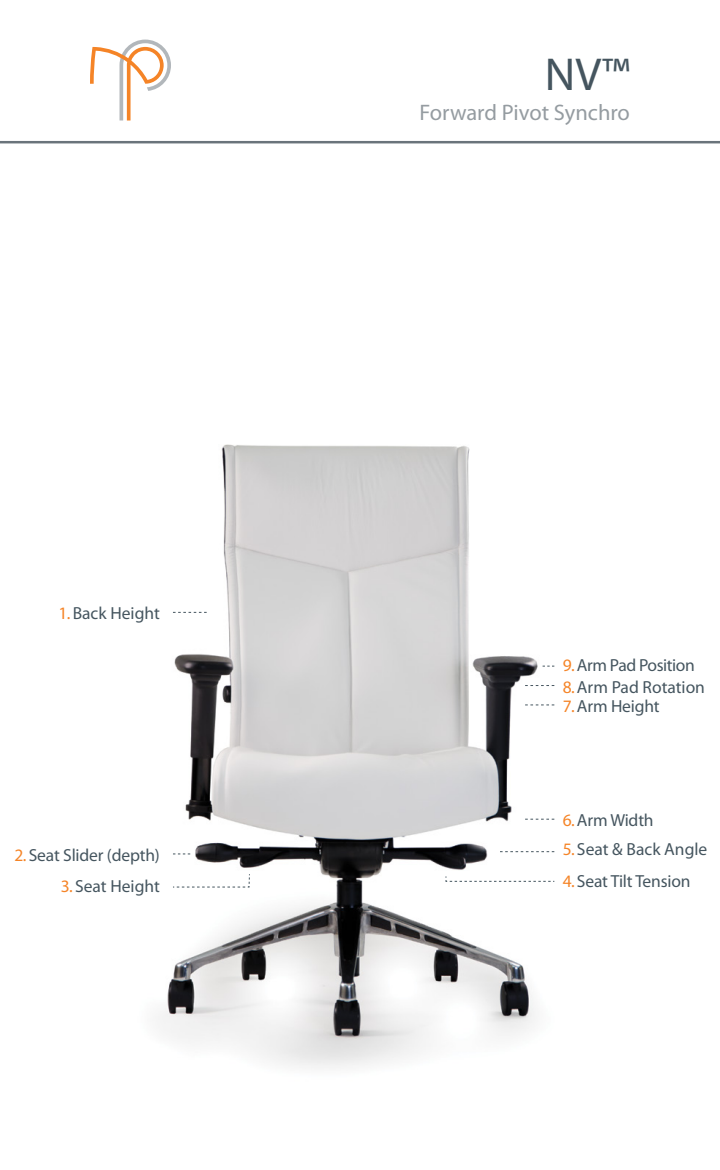
<style>
.page{position:relative;width:720px;height:1170px;background:#fff}
.page>*{position:absolute;margin:0;border:0;box-sizing:border-box;transform-origin:0 0}
.t1{font:46.25px "Myriad Pro";color:#45555f}
.t2{font:22.5px "Myriad Pro";color:#959ca1}
.OL{font:17.5px "Myriad Pro";letter-spacing:-.01em;color:#45555f}
.s1{color:#f58427}
</style>
<div class="page">
<hr style="left:0;top:141px;width:720px;height:2px;background:#6a747b">
<svg style="left:90px;top:40px;width:81px;height:81px"></svg>
<img style="left:158px;top:444px;width:397px;height:624px">
<svg style="left:445px;top:876px;width:110px;height:6px"></svg>
<svg style="left:525px;top:819px;width:29px;height:1px"></svg>
<svg style="left:525px;top:705px;width:29px;height:1px"></svg>
<svg style="left:500px;top:851px;width:54px;height:1px"></svg>
<svg style="left:525px;top:685px;width:29px;height:1px"></svg>
<svg style="left:173px;top:612px;width:34px;height:1px"></svg>
<svg style="left:172px;top:874px;width:78px;height:14px"></svg>
<svg style="left:173px;top:854px;width:17px;height:1px"></svg>
<p class="OL" style="left:59px;top:602px;width:103px"><span class="s1">1.</span> Back Height</p>
<p class="OL" style="left:15px;top:844px;width:147px"><span class="s1">2.</span> Seat Slider (depth)</p>
<p class="t1" style="left:545px;top:46px;width:87px">NV™</p>
<p class="t2" style="left:419px;top:98px;width:212px">Forward Pivot Synchro</p>
<p class="OL" style="left:563px;top:654px;width:133px"><span class="s1">9.</span> Arm Pad Position</p>
<p class="OL" style="left:563px;top:676px;width:144px"><span class="s1">8.</span> Arm Pad Rotation</p>
<p class="OL" style="left:563px;top:695px;width:98px"><span class="s1">7.</span> Arm Height</p>
<p class="OL" style="left:563px;top:809px;width:92px"><span class="s1">6.</span> Arm Width</p>
<p class="OL" style="left:563px;top:838px;width:146px"><span class="s1">5.</span> Seat &amp; Back Angle</p>
<p class="OL" style="left:61px;top:876px;width:101px"><span class="s1">3.</span> Seat Height</p>
<p class="OL" style="left:563px;top:871px;width:129px"><span class="s1">4.</span> Seat Tilt Tension</p>
</div>
